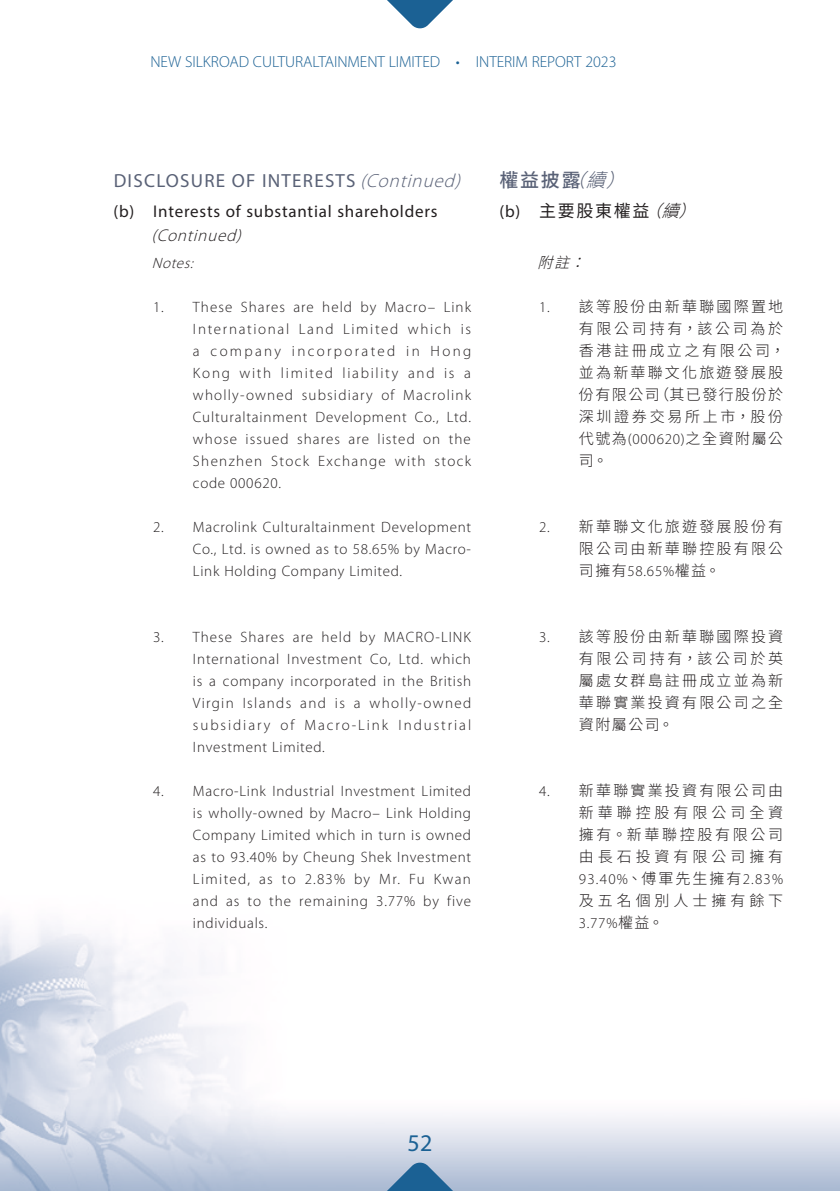
<style>
.page{position:relative;width:840px;height:1191px;background:#fff}
.page>*{position:absolute;margin:0;border:0;box-sizing:border-box;transform-origin:0 0}
.t1{font:24px "Myriad Pro";color:#1b6194}
.Heading_1{font:19px "Myriad Pro";letter-spacing:.065em;color:#596176}
.C_Heading_1{font:500 19px "Source Han Sans TC";color:#596176}
.Heading_2{font:17px/24px "Myriad Pro";letter-spacing:.045em;color:#231f20}
.C_Heading_2{font:17px "Source Han Sans TC";letter-spacing:.095em;color:#231f20}
.t2{font:300 16px "Myriad Pro";letter-spacing:-.005em;color:#1b6194}
.Notes{font:300 15px/22px "Myriad Pro";letter-spacing:.065em;color:#231f20;text-align:justify}
.C_Notes{font:300 15px/22px "Source Han Sans TC";letter-spacing:.145em;color:#231f20;text-align:justify}
.Notes-2{font:italic 300 15px "Myriad Pro";color:#231f20}
.C_Notes-2{font:italic 300 15px "Source Han Sans TC";color:#231f20}
.s1{font-weight:300;font-style:italic}
.s2{font-family:"Myriad Pro"}
</style>
<div class="page">
<img style="left:0;top:924px;width:839px;height:267px">
<svg style="left:364px;top:1161px;width:111px;height:30px;background:#86a5c3"></svg>
<svg style="left:387px;top:0;width:66px;height:29px"></svg>
<p class="t2" style="left:150px;top:52px;width:467px">NEW SILKROAD CULTURALTAINMENT LIMITED • INTERIM REPORT 2023</p>
<p class="Heading_1" style="left:114px;top:169px;width:353px">DISCLOSURE OF INTERESTS <span class="s1">(Continued)</span></p>
<p class="Heading_2" style="left:151px;top:199px;width:287px;text-indent:-38px">(b) Interests of substantial shareholders <span class="s1">(Continued)</span></p>
<p class="Notes-2" style="left:152px;top:254px;width:47px">Notes:</p>
<p class="Notes" style="left:193px;top:296px;width:279px;text-indent:-40px">1. These Shares are held by Macro– Link International Land Limited which is a company incorporated in Hong Kong with limited liability and is a wholly-owned subsidiary of Macrolink Culturaltainment Development Co., Ltd. whose issued shares are listed on the Shenzhen Stock Exchange with stock code 000620.</p>
<p class="Notes" style="left:193px;top:516px;width:279px;text-indent:-40px">2. Macrolink Culturaltainment Development Co., Ltd. is owned as to 58.65% by Macro-Link Holding Company Limited.</p>
<p class="Notes" style="left:193px;top:626px;width:279px;text-indent:-40px">3. These Shares are held by MACRO-LINK International Investment Co, Ltd. which is a company incorporated in the British Virgin Islands and is a wholly-owned subsidiary of Macro-Link Industrial Investment Limited.</p>
<p class="Notes" style="left:193px;top:780px;width:279px;text-indent:-40px">4. Macro-Link Industrial Investment Limited is wholly-owned by Macro– Link Holding Company Limited which in turn is owned as to 93.40% by Cheung Shek Investment Limited, as to 2.83% by Mr. Fu Kwan and as to the remaining 3.77% by five individuals.</p>
<p class="C_Heading_1" style="left:499px;top:169px;width:142px">權益披露<span class="s1">（續）</span></p>
<p class="C_Heading_2" style="left:499px;top:201px;width:211px"><span class="s2">(b)</span> 主要股東權益<span class="s1">（續）</span></p>
<p class="C_Notes-2" style="left:537px;top:254px;width:60px">附註：</p>
<p class="C_Notes" style="left:578px;top:296px;width:207px;text-align:left;text-indent:-40px"><span class="s2">1.</span> 該等股份由新華聯國際置地有限公司持有，該公司為於香港註冊成立之有限公司，並為新華聯文化旅遊發展股份有限公司（其已發行股份於深圳證券交易所上市，股份代號為<span class="s2">(000620)</span>之全資附屬公司。</p>
<p class="C_Notes" style="left:578px;top:516px;width:206px;text-indent:-40px"><span class="s2">2.</span> 新華聯文化旅遊發展股份有限公司由新華聯控股有限公司擁有<span class="s2">58.65%</span>權益。</p>
<p class="C_Notes" style="left:578px;top:626px;width:206px;text-indent:-40px"><span class="s2">3.</span> 該等股份由新華聯國際投資有限公司持有，該公司於英屬處女群島註冊成立並為新華聯實業投資有限公司之全資附屬公司。</p>
<p class="C_Notes" style="left:578px;top:780px;width:206px;text-indent:-40px"><span class="s2">4.</span> 新華聯實業投資有限公司由新華聯控股有限公司全資擁有。新華聯控股有限公司由長石投資有限公司擁有<span class="s2">93.40%</span>、傅軍先生擁有<span class="s2">2.83%</span>及五名個別人士擁有餘下<span class="s2">3.77%</span>權益。</p>
<h1 class="t1" style="left:407px;top:1128px;width:27px">52</h1>
</div>
